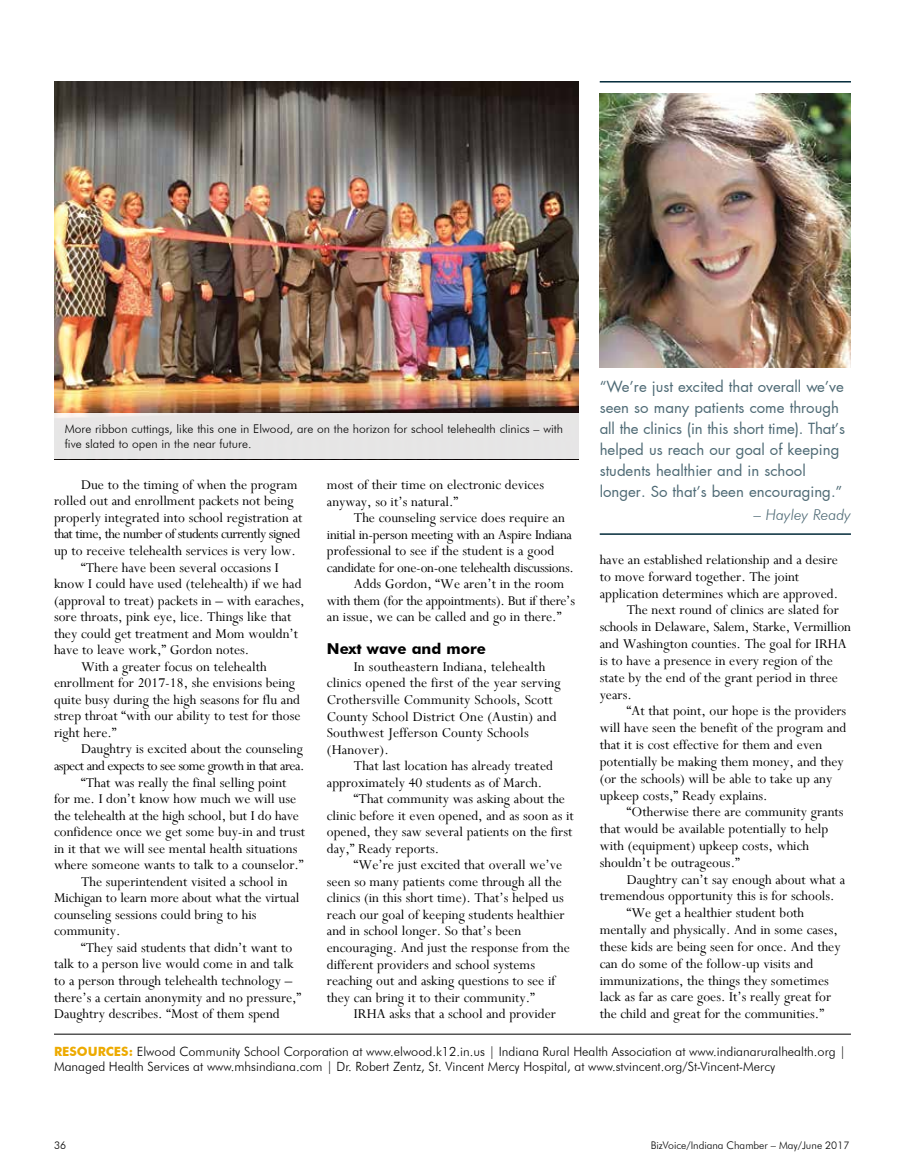
<style>
.page{position:relative;width:905px;height:1175px;background:#fff}
.page>*{position:absolute;margin:0;border:0;box-sizing:border-box;transform-origin:0 0}
.t1{font:15px/16.5px "Perpetua";color:#000}
.t2{font:15px/21px "Futura";color:#4e6a75}
.t3{font:15px "Perpetua";letter-spacing:-.02em;color:#000}
.t4{font:15px "Perpetua";letter-spacing:-.04em;color:#000}
.t5{font:700 15px "Futura BT";color:#000}
.t6{font:italic 300 15px "Futura BT";color:#4e6a75}
.t7{font:300 12.75px/15px "Futura BT";color:#000}
.t8{font:300 12px/15px "Futura BT";color:#000}
.t9{font:300 10.5px "Futura BT";color:#000}
.s1{font-weight:700;color:#edaa00}
</style>
<div class="page">
<hr style="left:54px;top:1033px;width:796px;height:1px;background:#000">
<img style="left:54px;top:81px;width:524px;height:332px">
<img style="left:599px;top:94px;width:251px;height:273px">
<hr style="left:599px;top:81px;width:251px;height:1px;background:#022a3a">
<hr style="left:599px;top:533px;width:251px;height:2px;background:#022a3a">
<div style="left:54px;top:413px;width:524px;height:46px;background:#e6e6e6"></div>
<p class="t8" style="left:65px;top:421px;width:500px">More ribbon cuttings, like this one in Elwood, are on the horizon for school telehealth clinics – with five slated to open in the near future.</p>
<p class="t1" style="left:81px;top:476px;width:218px">Due to the timing of when the program</p>
<p class="t1" style="left:54px;top:492px;width:241px">rolled out and enrollment packets not being</p>
<p class="t1" style="left:54px;top:509px;width:250px">properly integrated into school registration at</p>
<p class="t4" style="left:54px;top:525px;width:248px">that time, the number of students currently signed</p>
<p class="t1" style="left:54px;top:542px;width:243px">up to receive telehealth services is very low.</p>
<p class="t1" style="left:81px;top:558px;width:199px">“There have been several occasions I</p>
<p class="t1" style="left:54px;top:575px;width:249px">know I could have used (telehealth) if we had</p>
<p class="t1" style="left:54px;top:592px;width:252px">(approval to treat) packets in – with earaches,</p>
<p class="t1" style="left:54px;top:608px;width:239px">sore throats, pink eye, lice. Things like that</p>
<p class="t1" style="left:54px;top:625px;width:246px">they could get treatment and Mom wouldn’t</p>
<p class="t1" style="left:54px;top:641px;width:197px">have to leave work,” Gordon notes.</p>
<p class="t1" style="left:81px;top:658px;width:187px">With a greater focus on telehealth</p>
<p class="t1" style="left:54px;top:674px;width:243px">enrollment for 2017-18, she envisions being</p>
<p class="t1" style="left:54px;top:691px;width:247px">quite busy during the high seasons for flu and</p>
<p class="t1" style="left:54px;top:707px;width:248px">strep throat “with our ability to test for those</p>
<p class="t1" style="left:54px;top:724px;width:64px">right here.”</p>
<p class="t1" style="left:81px;top:740px;width:223px">Daughtry is excited about the counseling</p>
<p class="t4" style="left:54px;top:756px;width:252px">aspect and expects to see some growth in that area.</p>
<p class="t1" style="left:81px;top:773px;width:207px">“That was really the final selling point</p>
<p class="t1" style="left:54px;top:790px;width:244px">for me. I don’t know how much we will use</p>
<p class="t1" style="left:54px;top:806px;width:246px">the telehealth at the high school, but I do have</p>
<p class="t1" style="left:54px;top:823px;width:252px">confidence once we get some buy-in and trust</p>
<p class="t1" style="left:54px;top:839px;width:245px">in it that we will see mental health situations</p>
<p class="t1" style="left:54px;top:856px;width:251px">where someone wants to talk to a counselor.”</p>
<p class="t1" style="left:81px;top:873px;width:208px">The superintendent visited a school in</p>
<p class="t1" style="left:54px;top:889px;width:247px">Michigan to learn more about what the virtual</p>
<p class="t1" style="left:54px;top:906px;width:204px">counseling sessions could bring to his</p>
<p class="t1" style="left:54px;top:922px;width:68px">community.</p>
<p class="t1" style="left:81px;top:939px;width:213px">“They said students that didn’t want to</p>
<p class="t1" style="left:54px;top:955px;width:241px">talk to a person live would come in and talk</p>
<p class="t1" style="left:54px;top:972px;width:240px">to a person through telehealth technology –</p>
<p class="t1" style="left:54px;top:988px;width:249px">there’s a certain anonymity and no pressure,”</p>
<p class="t1" style="left:54px;top:1005px;width:227px">Daughtry describes. “Most of them spend</p>
<p class="t1" style="left:327px;top:476px;width:219px">most of their time on electronic devices anyway, so it’s natural.”</p>
<p class="t1" style="left:354px;top:509px;width:212px">The counseling service does require an</p>
<p class="t3" style="left:327px;top:525px;width:247px">initial in-person meeting with an Aspire Indiana</p>
<p class="t1" style="left:327px;top:542px;width:229px">professional to see if the student is a good</p>
<p class="t3" style="left:327px;top:558px;width:248px">candidate for one-on-one telehealth discussions.</p>
<p class="t1" style="left:354px;top:575px;width:212px">Adds Gordon, “We aren’t in the room</p>
<p class="t3" style="left:327px;top:591px;width:250px">with them (for the appointments). But if there’s</p>
<p class="t1" style="left:327px;top:608px;width:236px">an issue, we can be called and go in there.”</p>
<p class="t5" style="left:327px;top:640px;width:161px">Next wave and more</p>
<p class="t1" style="left:327px;top:658px;width:235px;text-indent:27px">In southeastern Indiana, telehealth clinics opened the first of the year serving Crothersville Community Schools, Scott County School District One (Austin) and Southwest Jefferson County Schools (Hanover).</p>
<p class="t1" style="left:354px;top:757px;width:201px">That last location has already treated</p>
<p class="t1" style="left:327px;top:773px;width:217px">approximately 40 students as of March.</p>
<p class="t1" style="left:354px;top:790px;width:213px">“That community was asking about the</p>
<p class="t1" style="left:327px;top:807px;width:248px">clinic before it even opened, and as soon as it</p>
<p class="t1" style="left:327px;top:823px;width:247px">opened, they saw several patients on the first</p>
<p class="t1" style="left:327px;top:840px;width:114px">day,” Ready reports.</p>
<p class="t1" style="left:354px;top:856px;width:210px">“We’re just excited that overall we’ve</p>
<p class="t1" style="left:327px;top:873px;width:236px">seen so many patients come through all the</p>
<p class="t1" style="left:327px;top:889px;width:238px">clinics (in this short time). That’s helped us</p>
<p class="t1" style="left:327px;top:906px;width:239px">reach our goal of keeping students healthier</p>
<p class="t1" style="left:327px;top:922px;width:196px">and in school longer. So that’s been</p>
<p class="t1" style="left:327px;top:939px;width:244px">encouraging. And just the response from the</p>
<p class="t1" style="left:327px;top:955px;width:210px">different providers and school systems</p>
<p class="t1" style="left:327px;top:972px;width:230px">reaching out and asking questions to see if</p>
<p class="t1" style="left:327px;top:988px;width:209px">they can bring it to their community.”</p>
<p class="t1" style="left:354px;top:1005px;width:204px">IRHA asks that a school and provider</p>
<p class="t2" style="left:599px;top:376px;width:247px">“We’re just excited that overall we’ve seen so many patients come through all the clinics (in this short time). That’s helped us reach our goal of keeping students healthier and in school longer. So that’s been encouraging.”</p>
<p class="t6" style="left:753px;top:506px;width:99px">– Hayley Ready</p>
<p class="t1" style="left:599px;top:551px;width:240px">have an established relationship and a desire</p>
<p class="t1" style="left:599px;top:568px;width:201px">to move forward together. The joint</p>
<p class="t1" style="left:599px;top:585px;width:240px">application determines which are approved.</p>
<p class="t1" style="left:626px;top:601px;width:214px">The next round of clinics are slated for</p>
<p class="t1" style="left:599px;top:618px;width:253px">schools in Delaware, Salem, Starke, Vermillion</p>
<p class="t1" style="left:599px;top:635px;width:249px">and Washington counties. The goal for IRHA</p>
<p class="t1" style="left:599px;top:652px;width:234px">is to have a presence in every region of the</p>
<p class="t1" style="left:599px;top:669px;width:240px">state by the end of the grant period in three</p>
<p class="t1" style="left:599px;top:685px;width:34px">years.</p>
<p class="t1" style="left:626px;top:702px;width:221px">“At that point, our hope is the providers</p>
<p class="t1" style="left:599px;top:719px;width:248px">will have seen the benefit of the program and</p>
<p class="t1" style="left:599px;top:736px;width:224px">that it is cost effective for them and even</p>
<p class="t1" style="left:599px;top:753px;width:245px">potentially be making them money, and they</p>
<p class="t1" style="left:599px;top:770px;width:234px">(or the schools) will be able to take up any</p>
<p class="t1" style="left:599px;top:786px;width:169px">upkeep costs,” Ready explains.</p>
<p class="t1" style="left:626px;top:803px;width:218px">“Otherwise there are community grants</p>
<p class="t1" style="left:599px;top:820px;width:230px">that would be available potentially to help</p>
<p class="t1" style="left:599px;top:837px;width:211px">with (equipment) upkeep costs, which</p>
<p class="t1" style="left:599px;top:854px;width:141px">shouldn’t be outrageous.”</p>
<p class="t1" style="left:626px;top:870px;width:220px">Daughtry can’t say enough about what a</p>
<p class="t1" style="left:599px;top:887px;width:236px">tremendous opportunity this is for schools.</p>
<p class="t1" style="left:626px;top:904px;width:179px">“We get a healthier student both</p>
<p class="t1" style="left:599px;top:921px;width:240px">mentally and physically. And in some cases,</p>
<p class="t1" style="left:599px;top:938px;width:242px">these kids are being seen for once. And they</p>
<p class="t1" style="left:599px;top:954px;width:215px">can do some of the follow-up visits and</p>
<p class="t1" style="left:599px;top:971px;width:230px">immunizations, the things they sometimes</p>
<p class="t1" style="left:599px;top:988px;width:233px">lack as far as care goes. It’s really great for</p>
<p class="t1" style="left:599px;top:1005px;width:226px">the child and great for the communities.”</p>
<p class="t7" style="left:54px;top:1044px;width:793px"><span class="s1">RESOURCES:</span> Elwood Community School Corporation at www.elwood.k12.in.us | Indiana Rural Health Association at www.indianaruralhealth.org |<br>Managed Health Services at www.mhsindiana.com | Dr. Robert Zentz, St. Vincent Mercy Hospital, at www.stvincent.org/St-Vincent-Mercy</p>
<p class="t9" style="left:54px;top:1139px;width:14px">36</p>
<p class="t9" style="left:650px;top:1139px;width:200px">BizVoice/Indiana Chamber – May/June 2017</p>
</div>
